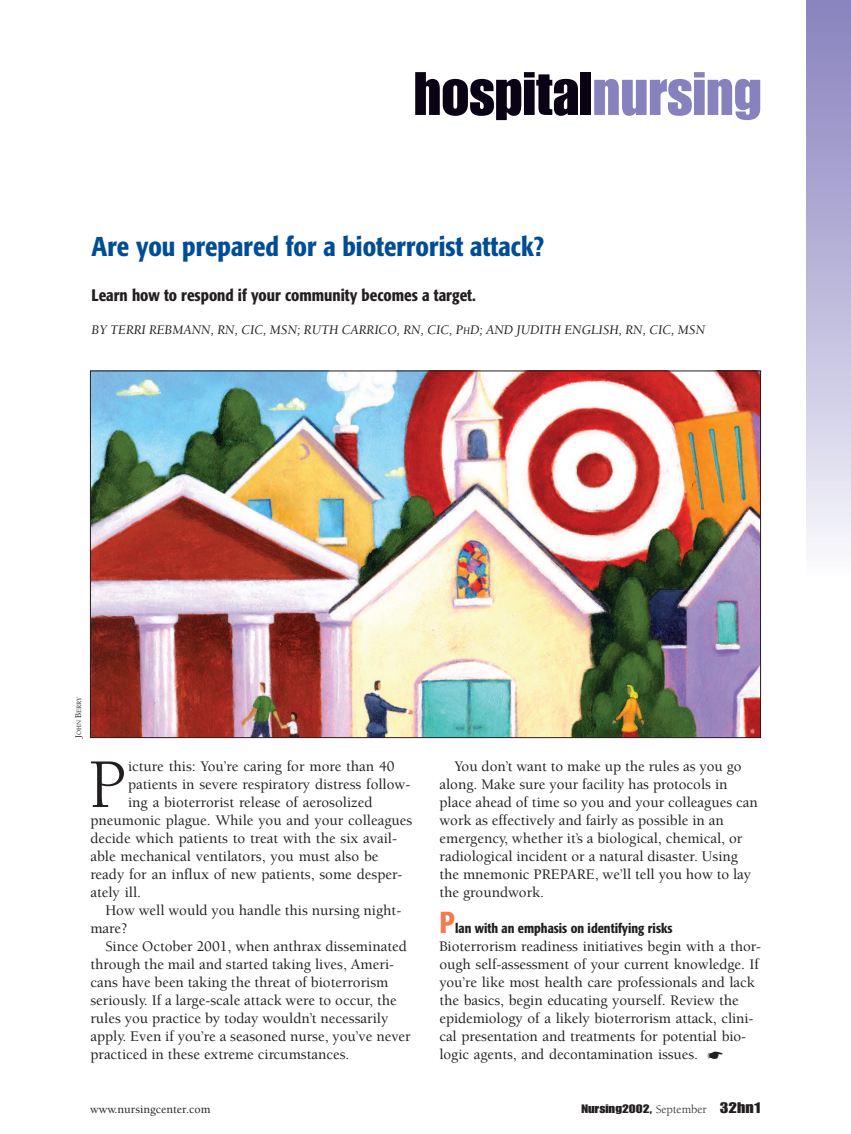
<style>
.page{position:relative;width:851px;height:1134px;background:#fff}
.page>*{position:absolute;margin:0;border:0;box-sizing:border-box;transform-origin:0 0}
.t1{font:71.7px "Berkeley";color:#231f20}
.t2{font:60px "Impact";color:#0a0215}
.t3{font:500 condensed 30px "Formata";color:#f47b50}
.t4{font:500 condensed 27px "Formata";color:#014d95}
.t5{font:500 condensed 16.5px "Formata";color:#231f20}
.t6{font:500 15px/18px "Berkeley";color:#231f20}
.t7{font:italic 13.5px "Berkeley";color:#231f20}
.t8{font:500 condensed 13.5px "Formata";color:#231f20}
.t9{font:12px "SHC Impact";color:#231f20}
.t10{font:500 12px "Berkeley";color:#231f20}
.t11{font:500 6.75px "Berkeley";color:#231f20}
.s1{color:#8781bd}
.s2{font-size:10.2px}
.s3{font-size:9px}
.s4{font-family:"Berkeley"}
.s5{font-size:15px}
</style>
<div class="page">
<img style="left:92px;top:373px;width:666px;height:363px">
<div style="left:806px;top:0;width:44px;height:576px;background:linear-gradient(to bottom,#867fbd,#f7f7fb)"></div>
<h2 class="t2" style="left:413px;top:72px;width:349px">hospital<span class="s1">nursing</span></h2>
<h3 class="t4" style="left:92px;top:235px;width:454px">Are you prepared for a bioterrorist attack?</h3>
<p class="t5" style="left:92px;top:288px;width:386px">Learn how to respond if your community becomes a target.</p>
<p class="t7" style="left:92px;top:324px;width:615px">BY TERRI REBMANN, RN, CIC, MSN; RUTH CARRICO, RN, CIC, P<span class="s2">H</span>D; AND JUDITH ENGLISH, RN, CIC, MSN</p>
<p class="t11" style="left:76px;top:738px;width:42px;rotate:-90deg"><span class="s3">J</span>OHN <span class="s3">B</span>ERRY</p>
<h1 class="t1" style="left:89px;top:756px;width:39px">P</h1>
<p class="t6" style="left:128px;top:759px;width:268px">icture this: You’re caring for more than 40</p>
<p class="t6" style="left:128px;top:777px;width:284px">patients in severe respiratory distress follow-</p>
<p class="t6" style="left:128px;top:795px;width:246px">ing a bioterrorist release of aerosolized</p>
<p class="t6" style="left:90px;top:813px;width:323px">pneumonic plague. While you and your colleagues</p>
<p class="t6" style="left:90px;top:831px;width:308px">decide which patients to treat with the six avail-</p>
<p class="t6" style="left:90px;top:849px;width:289px">able mechanical ventilators, you must also be</p>
<p class="t6" style="left:90px;top:867px;width:314px">ready for an influx of new patients, some desper-</p>
<p class="t6" style="left:90px;top:885px;width:52px">ately ill.</p>
<p class="t6" style="left:105px;top:903px;width:297px">How well would you handle this nursing night-</p>
<p class="t6" style="left:90px;top:921px;width:39px">mare?</p>
<p class="t6" style="left:105px;top:939px;width:303px">Since October 2001, when anthrax disseminated</p>
<p class="t6" style="left:90px;top:957px;width:305px">through the mail and started taking lives, Ameri-</p>
<p class="t6" style="left:90px;top:975px;width:299px">cans have been taking the threat of bioterrorism</p>
<p class="t6" style="left:90px;top:993px;width:308px">seriously. If a large-scale attack were to occur, the</p>
<p class="t6" style="left:90px;top:1011px;width:299px">rules you practice by today wouldn’t necessarily</p>
<p class="t6" style="left:90px;top:1029px;width:322px">apply. Even if you’re a seasoned nurse, you’ve never</p>
<p class="t6" style="left:90px;top:1047px;width:260px">practiced in these extreme circumstances.</p>
<p class="t6" style="left:439px;top:759px;width:320px;text-indent:15px">You don’t want to make up the rules as you go along. Make sure your facility has protocols in place ahead of time so you and your colleagues can work as effectively and fairly as possible in an emergency, whether it’s a biological, chemical, or radiological incident or a natural disaster. Using the mnemonic PREPARE, we’ll tell you how to lay the groundwork.</p>
<h3 class="t3" style="left:439px;top:910px;width:17px">P</h3>
<p class="t8" style="left:455px;top:923px;width:219px">lan with an emphasis on identifying risks</p>
<p class="t6" style="left:439px;top:939px;width:323px">Bioterrorism readiness initiatives begin with a thor&shy;ough self-assessment of your current knowledge. If you’re like most health care professionals and lack the basics, begin educating yourself. Review the epidemiology of a likely bioterrorism attack, clini&shy;cal presentation and treatments for potential bio&shy;logic agents, and decontamination issues. ☛</p>
<p class="t10" style="left:90px;top:1105px;width:122px">www.nursingcenter.com</p>
<p class="t9" style="left:581px;top:1102px;width:180px">Nursing2002, <span class="s4">September</span> <span class="s5">32hn1</span></p>
</div>
